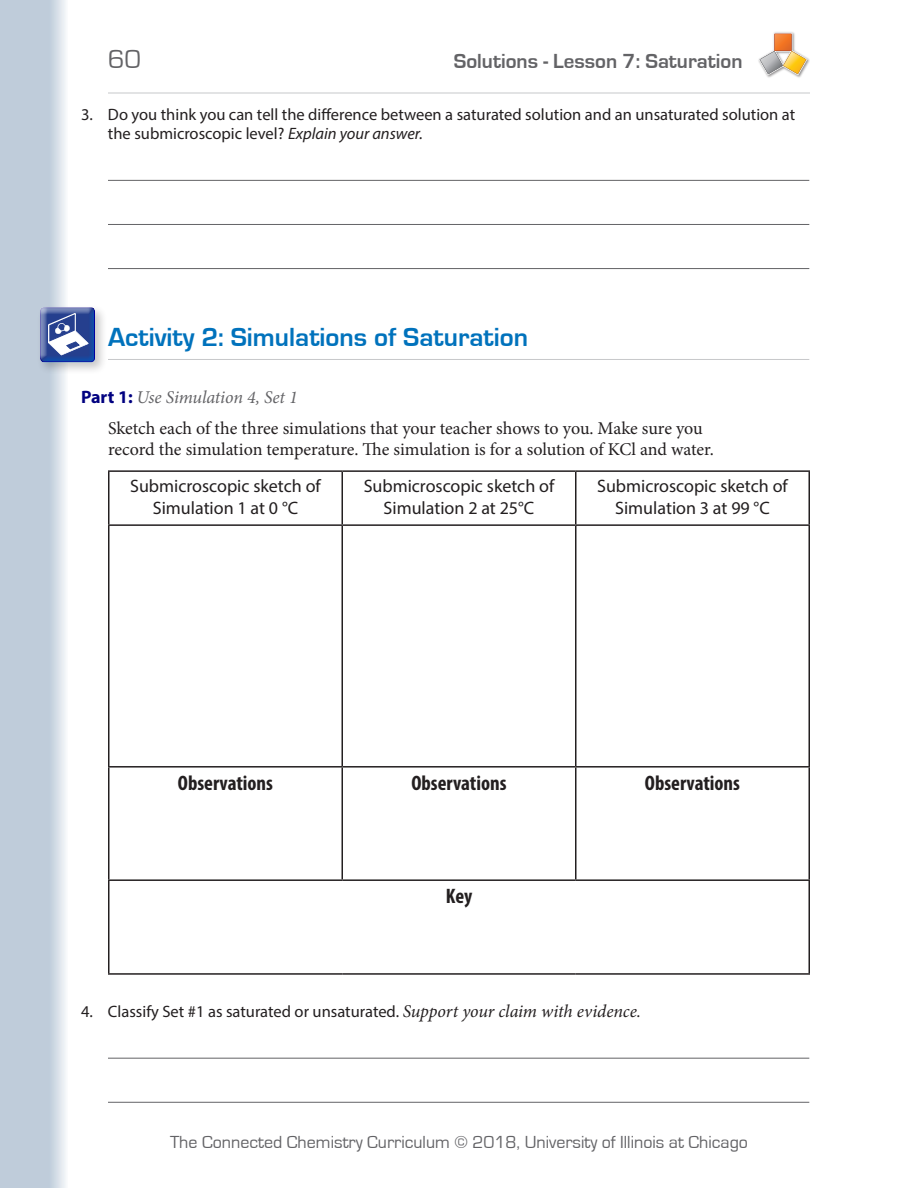
<style>
.page{position:relative;width:918px;height:1188px;background:#fff}
.page>*{position:absolute;margin:0;border:0;box-sizing:border-box;transform-origin:0 0}
.t1{font:700 27px "Eurostile";color:#0072bc}
.t2{font:27px "Eurostile";color:#636366}
.t3{font:700 condensed 21px "Myriad Pro";color:#231f20}
.t4{font:700 21px "Eurostile";color:#636366}
.t5{font:18px/30.6px "Minion Pro";letter-spacing:-.005em;color:#231f20}
.t6{font:18px/21.6px "Myriad Pro";color:#231f20;text-align:center}
.t7{font:18px "Eurostile";color:#636366}
.t8{font:16.5px/19.8px "Myriad Pro";color:#231f20}
.s1{font-style:italic}
.s2{font-family:"Myriad Pro";font-weight:700;color:#000080}
.s3{font-style:italic;color:#636366}
.s4{font-family:"Minion Pro";font-style:italic;font-size:18px}
.s5{font-style:inherit}
</style>
<div class="page">
<svg style="left:0;top:0;width:66px;height:1188px;background:#c4d0dd"></svg>
<img style="left:766px;top:32px;width:44px;height:46px">
<svg style="left:758px;top:33px;width:50px;height:42px"></svg>
<hr style="left:108px;top:93px;width:702px;height:1px;background:#c7c8ca">
<hr style="left:108px;top:180px;width:701px;height:1px;background:#636366">
<hr style="left:108px;top:224px;width:701px;height:1px;background:#636366">
<hr style="left:108px;top:268px;width:701px;height:1px;background:#636366">
<hr style="left:108px;top:359px;width:701px;height:1px;background:#c7c8ca">
<hr style="left:108px;top:1058px;width:701px;height:1px;background:#636366">
<hr style="left:108px;top:1102px;width:701px;height:1px;background:#636366">
<hr style="left:108px;top:470px;width:234px;height:2px;background:#231f20">
<hr style="left:108px;top:472px;width:2px;height:52px;background:#231f20">
<hr style="left:342px;top:470px;width:234px;height:2px;background:#231f20">
<hr style="left:342px;top:472px;width:1px;height:52px;background:#231f20">
<hr style="left:576px;top:470px;width:234px;height:2px;background:#231f20">
<hr style="left:575px;top:472px;width:1px;height:52px;background:#231f20">
<hr style="left:808px;top:472px;width:2px;height:52px;background:#231f20">
<hr style="left:108px;top:524px;width:234px;height:2px;background:#231f20">
<hr style="left:108px;top:526px;width:2px;height:240px;background:#231f20">
<hr style="left:342px;top:524px;width:234px;height:2px;background:#231f20">
<hr style="left:342px;top:526px;width:1px;height:240px;background:#231f20">
<hr style="left:576px;top:524px;width:234px;height:2px;background:#231f20">
<hr style="left:575px;top:526px;width:1px;height:240px;background:#231f20">
<hr style="left:808px;top:526px;width:2px;height:240px;background:#231f20">
<hr style="left:108px;top:766px;width:234px;height:2px;background:#231f20">
<hr style="left:108px;top:768px;width:2px;height:111px;background:#231f20">
<hr style="left:342px;top:766px;width:234px;height:2px;background:#231f20">
<hr style="left:342px;top:768px;width:1px;height:111px;background:#231f20">
<hr style="left:576px;top:766px;width:234px;height:2px;background:#231f20">
<hr style="left:575px;top:768px;width:1px;height:111px;background:#231f20">
<hr style="left:808px;top:768px;width:2px;height:111px;background:#231f20">
<hr style="left:108px;top:879px;width:234px;height:2px;background:#231f20">
<hr style="left:108px;top:881px;width:2px;height:92px;background:#231f20">
<hr style="left:342px;top:879px;width:234px;height:2px;background:#231f20">
<hr style="left:576px;top:879px;width:234px;height:2px;background:#231f20">
<hr style="left:808px;top:881px;width:2px;height:92px;background:#231f20">
<hr style="left:108px;top:973px;width:234px;height:2px;background:#231f20">
<hr style="left:342px;top:973px;width:234px;height:2px;background:#231f20">
<hr style="left:576px;top:973px;width:234px;height:2px;background:#231f20">
<div style="left:37px;top:304px;width:71px;height:71px;background:#231f20;opacity:.25"></div>
<div style="left:33px;top:300px;width:66px;height:63px;background:#fff;opacity:.75"></div>
<div style="left:37px;top:303px;width:65px;height:60px;background:#00aeef;opacity:.75"></div>
<h1 class="t2" style="left:108px;top:44px;width:35px">60</h1>
<p class="t4" style="left:454px;top:49px;width:290px">Solutions - Lesson 7: Saturation</p>
<p class="t8" style="left:108px;top:104px;width:689px;text-indent:-27px">3. Do you think you can tell the difference between a saturated solution and an unsaturated solution at the submicroscopic level? <span class="s1">Explain your answer.</span></p>
<h1 class="t1" style="left:108px;top:322px;width:422px">Activity 2: Simulations of Saturation</h1>
<p class="t5" style="left:108px;top:382px;width:596px;text-indent:-27px"><span class="s2">Part 1:</span> <span class="s3">Use Simulation 4, Set 1<br></span>Sketch each of the three simulations that your teacher shows to you. Make sure you</p>
<p class="t5" style="left:108px;top:434px;width:607px">record the simulation temperature. The simulation is for a solution of KCl and water.</p>
<p class="t6" style="left:130px;top:475px;width:192px">Submicroscopic sketch of<br>Simulation 1 at 0 °C</p>
<p class="t6" style="left:364px;top:475px;width:192px">Submicroscopic sketch of<br>Simulation 2 at 25°C</p>
<p class="t6" style="left:597px;top:475px;width:192px">Submicroscopic sketch of<br>Simulation 3 at 99 °C</p>
<p class="t3" style="left:178px;top:770px;width:97px">Observations</p>
<p class="t3" style="left:411px;top:770px;width:97px">Observations</p>
<p class="t3" style="left:645px;top:770px;width:97px">Observations</p>
<p class="t3" style="left:446px;top:883px;width:28px">Key</p>
<p class="t8" style="left:81px;top:1002px;width:562px">4. Classify Set #1 as saturated or unsaturated. <span class="s4">Support your claim with evidence.</span></p>
<p class="t7" style="left:170px;top:1132px;width:579px">The Connected Chemistry Curriculum © 201<span class="s5">8</span>, University of Illinois at Chicago</p>
</div>
